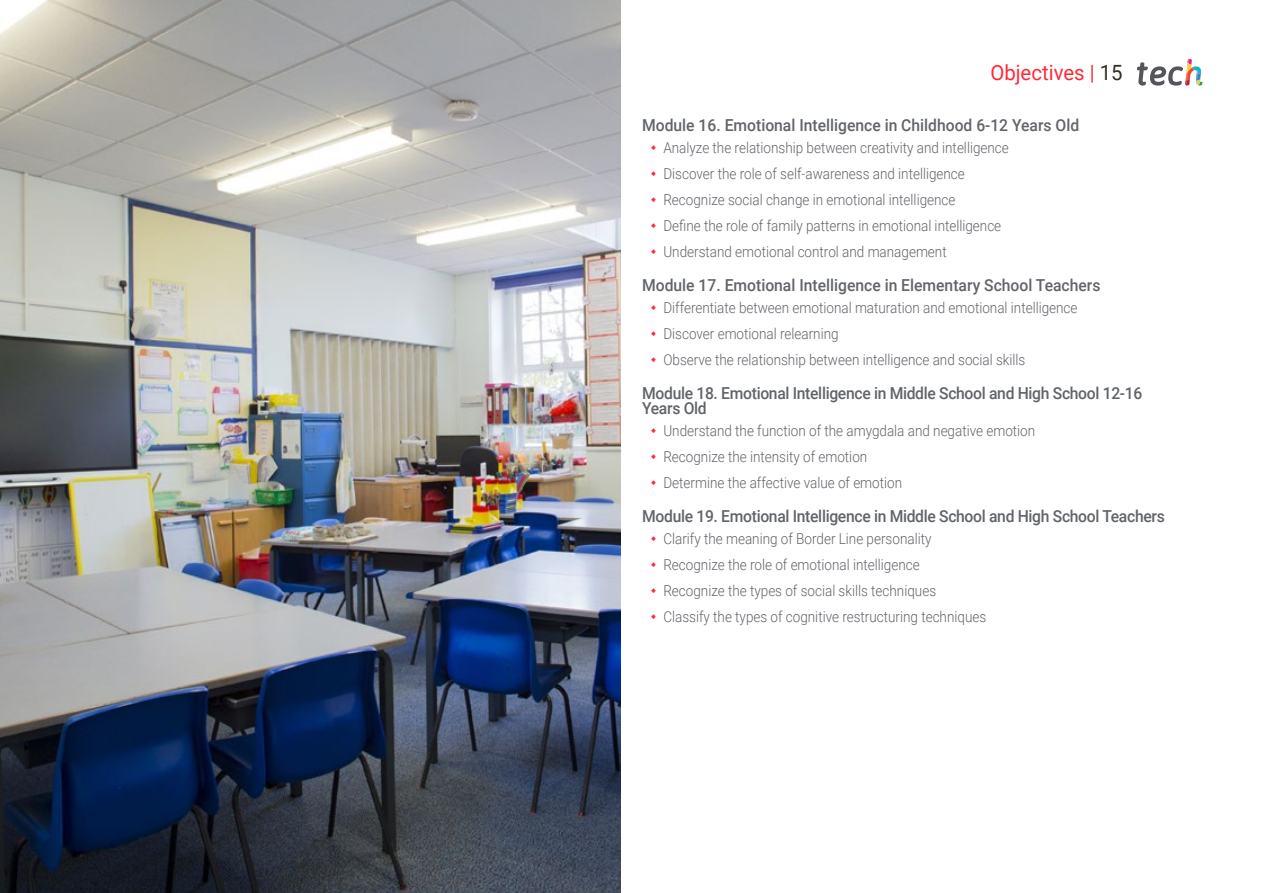
<style>
.page{position:relative;width:1263px;height:893px;background:#fff}
.page>*{position:absolute;margin:0;border:0;box-sizing:border-box;transform-origin:0 0}
.t1{font:21px "Roboto";color:#ff293a}
.t2{font:500 16.5px/15px "Roboto";letter-spacing:-.02em;color:#61646a;scale:.95 1}
.t3{font:500 16.5px "Roboto";color:#61646a;scale:.95 1}
.t4{font:300 15px/26px "Roboto";color:#61646a;scale:.9 1}
.s1{color:#312e20}
</style>
<div class="page">
<svg style="left:1137px;top:59px;width:65px;height:27px"></svg>
<img style="left:0;top:0;width:621px;height:893px">
<h1 class="t1" style="left:990px;top:57px;width:134px">Objectives | <span class="s1">15</span></h1>
<p class="t3" style="left:642px;top:114px;width:462px">Module 16. Emotional Intelligence in Childhood 6-12 Years Old</p>
<p class="t4" style="left:663px;top:134px;width:385px">Analyze the relationship between creativity and intelligence Discover the role of self-awareness and intelligence Recognize social change in emotional intelligence<br>Define the role of family patterns in emotional intelligence Understand emotional control and management</p>
<p class="t3" style="left:642px;top:274px;width:484px">Module 17. Emotional Intelligence in Elementary School Teachers</p>
<p class="t4" style="left:663px;top:294px;width:462px">Differentiate between emotional maturation and emotional intelligence<br>Discover emotional relearning<br>Observe the relationship between intelligence and social skills</p>
<p class="t2" style="left:642px;top:385px;width:528px">Module 18. Emotional Intelligence in Middle School and High School 12-16<br>Years Old</p>
<p class="t4" style="left:663px;top:417px;width:415px">Understand the function of the amygdala and negative emotion<br>Recognize the intensity of emotion<br>Determine the affective value of emotion</p>
<p class="t2" style="left:642px;top:508px;width:552px">Module 19. Emotional Intelligence in Middle School and High School Teachers</p>
<p class="t4" style="left:663px;top:525px;width:360px">Clarify the meaning of Border Line personality Recognize the role of emotional intelligence<br>Recognize the types of social skills techniques Classify the types of cognitive restructuring techniques</p>
</div>
